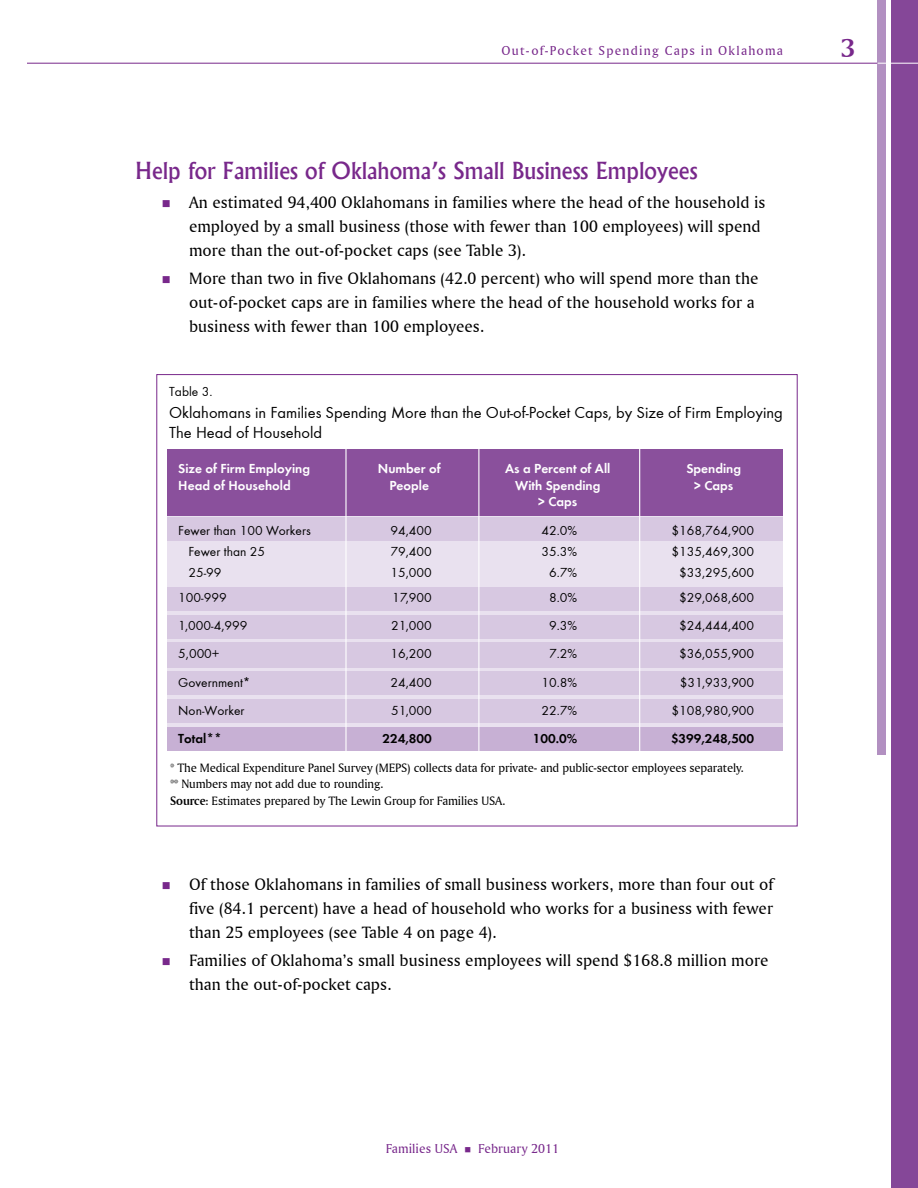
<style>
.page{position:relative;width:918px;height:1188px;background:#fff}
.page>*{position:absolute;margin:0;border:0;box-sizing:border-box;transform-origin:0 0}
.t1{font:27px "Amerigo BT Bold A";color:#78288b}
.t2{font:500 22.5px "Albertus";color:#78288b}
.t3{font:17.25px/24px "Amerigo BT Roman A";letter-spacing:.005em;color:#000}
.t4{font:16.5px/19.8px "Function";color:#000}
.t5{font:13.5px "Function";color:#000}
.t6{font:700 13.5px "Function";color:#fff}
.t7{font:13.5px "Amerigo BT Roman A";letter-spacing:.09em;color:#78288b}
.t8{font:700 13.5px "Function";color:#000}
.t9{font:13.5px "Amerigo BT Roman A";letter-spacing:.005em;color:#78288b}
.t10{font:12.75px/16.8px "Amerigo BT Roman A";letter-spacing:-.01em;color:#000}
.s1{font-family:"Amerigo BT Bold A"}
</style>
<div class="page">
<div style="left:167px;top:512px;width:616px;height:225px;background:#e9e1ef"></div>
<div style="left:167px;top:449px;width:616px;height:67px;background:#8a509c"></div>
<div style="left:167px;top:587px;width:616px;height:24px;background:#d7c8e1"></div>
<div style="left:167px;top:615px;width:616px;height:24px;background:#d7c8e1"></div>
<div style="left:167px;top:643px;width:616px;height:25px;background:#d7c8e1"></div>
<div style="left:167px;top:671px;width:616px;height:24px;background:#d7c8e1"></div>
<div style="left:167px;top:699px;width:616px;height:24px;background:#d7c8e1"></div>
<div style="left:167px;top:727px;width:616px;height:24px;background:#c7b0d4"></div>
<div style="left:167px;top:517px;width:616px;height:24px;background:#d7c8e1"></div>
<hr style="left:345px;top:441px;width:2px;height:318px;background:#fff">
<hr style="left:478px;top:441px;width:1px;height:318px;background:#fff">
<hr style="left:639px;top:441px;width:1px;height:318px;background:#fff">
<div style="left:891px;top:0;width:27px;height:1188px;background:#854798"></div>
<div style="left:878px;top:0;width:8px;height:754px;background:#b290c1"></div>
<hr style="left:27px;top:63px;width:851px;height:1px;background:#78288b">
<hr style="left:878px;top:63px;width:40px;height:1px;background:#fff">
<p class="t7" style="left:502px;top:43px;width:283px">Out-of-Pocket Spending Caps in Oklahoma</p>
<h1 class="t1" style="left:841px;top:31px;width:15px">3</h1>
<h2 class="t2" style="left:135px;top:157px;width:564px">Help for Families of Oklahoma’s Small Business Employees</h2>
<p class="t3" style="left:189px;top:190px;width:578px">An estimated 94,400 Oklahomans in families where the head of the household is employed by a small business (those with fewer than 100 employees) will spend more than the out-of-pocket caps (see Table 3).</p>
<p class="t3" style="left:189px;top:266px;width:571px">More than two in five Oklahomans (42.0 percent) who will spend more than the out-of-pocket caps are in families where the head of the household works for a business with fewer than 100 employees.</p>
<p class="t5" style="left:169px;top:383px;width:45px">Table 3.</p>
<p class="t4" style="left:169px;top:403px;width:615px">Oklahomans in Families Spending More than the Out-of-Pocket Caps, by Size of Firm Employing the Head of Household</p>
<p class="t6" style="left:178px;top:461px;width:133px">Size of Firm Employing</p>
<p class="t6" style="left:378px;top:461px;width:64px">Number of</p>
<p class="t6" style="left:505px;top:461px;width:107px">As a Percent of All</p>
<p class="t6" style="left:686px;top:461px;width:56px">Spending</p>
<p class="t6" style="left:178px;top:477px;width:114px">Head of Household</p>
<p class="t6" style="left:389px;top:477px;width:41px">People</p>
<p class="t6" style="left:515px;top:477px;width:87px">With Spending</p>
<p class="t6" style="left:694px;top:477px;width:41px">&gt; Caps</p>
<p class="t6" style="left:538px;top:493px;width:41px">&gt; Caps</p>
<p class="t5" style="left:178px;top:523px;width:134px">Fewer than 100 Workers</p>
<p class="t5" style="left:390px;top:523px;width:43px">94,400</p>
<p class="t5" style="left:542px;top:523px;width:37px">42.0%</p>
<p class="t5" style="left:672px;top:523px;width:84px">$168,764,900</p>
<p class="t5" style="left:188px;top:544px;width:78px">Fewer than 25</p>
<p class="t5" style="left:390px;top:544px;width:43px">79,400</p>
<p class="t5" style="left:542px;top:544px;width:37px">35.3%</p>
<p class="t5" style="left:672px;top:544px;width:84px">$135,469,300</p>
<p class="t5" style="left:188px;top:565px;width:35px">25-99</p>
<p class="t5" style="left:390px;top:565px;width:43px">15,000</p>
<p class="t5" style="left:549px;top:565px;width:30px">6.7%</p>
<p class="t5" style="left:679px;top:565px;width:77px">$33,295,600</p>
<p class="t5" style="left:178px;top:590px;width:50px">100-999</p>
<p class="t5" style="left:392px;top:590px;width:41px">17,900</p>
<p class="t5" style="left:549px;top:590px;width:30px">8.0%</p>
<p class="t5" style="left:679px;top:590px;width:77px">$29,068,600</p>
<p class="t5" style="left:178px;top:618px;width:71px">1,000-4,999</p>
<p class="t5" style="left:391px;top:618px;width:42px">21,000</p>
<p class="t5" style="left:549px;top:618px;width:30px">9.3%</p>
<p class="t5" style="left:679px;top:618px;width:77px">$24,444,400</p>
<p class="t5" style="left:178px;top:646px;width:43px">5,000+</p>
<p class="t5" style="left:390px;top:646px;width:43px">16,200</p>
<p class="t5" style="left:549px;top:646px;width:30px">7.2%</p>
<p class="t5" style="left:679px;top:646px;width:77px">$36,055,900</p>
<p class="t5" style="left:178px;top:674px;width:74px">Government*</p>
<p class="t5" style="left:390px;top:674px;width:43px">24,400</p>
<p class="t5" style="left:542px;top:674px;width:37px">10.8%</p>
<p class="t5" style="left:680px;top:674px;width:76px">$31,933,900</p>
<p class="t5" style="left:178px;top:703px;width:68px">Non-Worker</p>
<p class="t5" style="left:391px;top:703px;width:42px">51,000</p>
<p class="t5" style="left:542px;top:703px;width:37px">22.7%</p>
<p class="t5" style="left:672px;top:703px;width:84px">$108,980,900</p>
<p class="t8" style="left:178px;top:731px;width:45px">Total**</p>
<p class="t8" style="left:382px;top:731px;width:51px">224,800</p>
<p class="t8" style="left:533px;top:731px;width:46px">100.0%</p>
<p class="t8" style="left:671px;top:731px;width:85px">$399,248,500</p>
<p class="t10" style="left:170px;top:759px;width:575px">* The Medical Expenditure Panel Survey (MEPS) collects data for private- and public-sector employees separately. ** Numbers may not add due to rounding.<br><span class="s1">Source</span>: Estimates prepared by The Lewin Group for Families USA.</p>
<p class="t3" style="left:189px;top:872px;width:586px;text-align:justify">Of those Oklahomans in families of small business workers, more than four out of five (84.1 percent) have a head of household who works for a business with fewer than 25 employees (see Table 4 on page 4).</p>
<p class="t3" style="left:189px;top:948px;width:581px">Families of Oklahoma’s small business employees will spend $168.8 million more than the out-of-pocket caps.</p>
<p class="t9" style="left:386px;top:1141px;width:175px">Families USA ■ February 2011</p>
</div>
